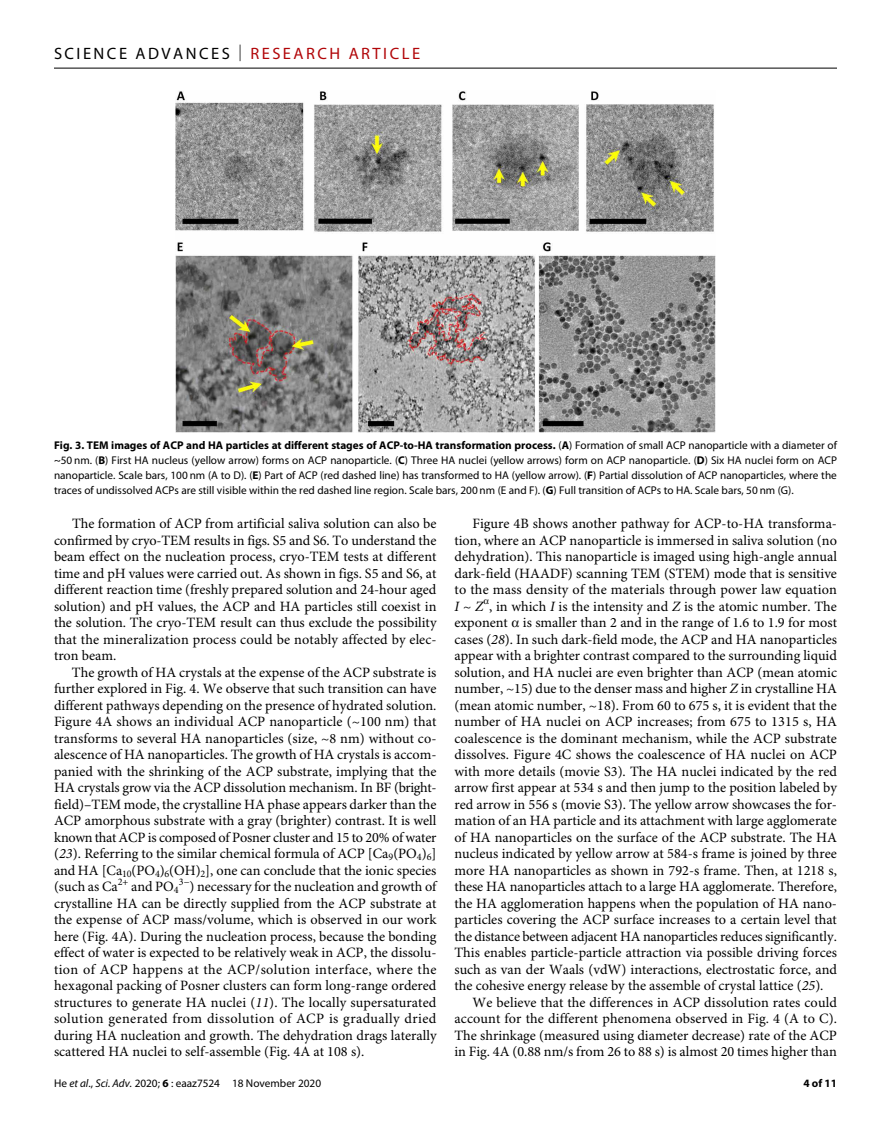
<style>
.page{position:relative;width:891px;height:1134px;background:#fff}
.page>*{position:absolute;margin:0;border:0;box-sizing:border-box;transform-origin:0 0}
.t1{font:16.5px "Myriad Pro";letter-spacing:.15em;color:#000}
.t2{font:14.25px/16.5px "Minion Pro";color:#000;text-align:justify}
.t3{font:11.25px/15px "Myriad Pro";color:#000;text-align:justify}
.t4{font:700 11.25px "Myriad Pro";color:#000}
.s1{font-weight:300}
.s2{color:#b10508}
.s3{font-weight:700}
.s4{font-style:italic}
</style>
<div class="page">
<hr style="left:54px;top:68px;width:783px;height:1px;background:#000">
<img style="left:176px;top:90px;width:540px;height:343px">
<p class="t1" style="left:54px;top:40px;width:368px">SCIENCE ADVANCES <span class="s1">|</span> <span class="s2">RESEARCH ARTICLE</span></p>
<p class="t3" style="left:54px;top:438px;width:785px"><span class="s3">Fig. 3. TEM images of ACP and HA particles at different stages of ACP-to-HA transformation process.</span> (<span class="s3">A</span>) Formation of small ACP nanoparticle with a diameter of ~50 nm. (<span class="s3">B</span>) First HA nucleus (yellow arrow) forms on ACP nanoparticle. (<span class="s3">C</span>) Three HA nuclei (yellow arrows) form on ACP nanoparticle. (<span class="s3">D</span>) Six HA nuclei form on ACP nanoparticle. Scale bars, 100 nm (A to D). (<span class="s3">E</span>) Part of ACP (red dashed line) has transformed to HA (yellow arrow). (<span class="s3">F</span>) Partial dissolution of ACP nanoparticles, where the traces of undissolved ACPs are still visible within the red dashed line region. Scale bars, 200 nm (E and F). (<span class="s3">G</span>) Full transition of ACPs to HA. Scale bars, 50 nm (G).</p>
<p class="t2" style="left:54px;top:517px;width:384px;text-indent:18px">The formation of ACP from artificial saliva solution can also be confirmed by cryo-TEM results in figs. S5 and S6. To understand the beam effect on the nucleation process, cryo-TEM tests at different time and pH values were carried out. As shown in figs. S5 and S6, at different reaction time (freshly prepared solution and 24-hour aged solution) and pH values, the ACP and HA particles still coexist in the solution. The cryo-TEM result can thus exclude the possibility that the mineralization process could be notably affected by elec&shy;tron beam.</p>
<p class="t2" style="left:54px;top:665px;width:384px;text-indent:18px">The growth of HA crystals at the expense of the ACP substrate is further explored in Fig. 4. We observe that such transition can have different pathways depending on the presence of hydrated solution.<br>Figure 4A shows an individual ACP nanoparticle (~100 nm) that transforms to several HA nanoparticles (size, ~8 nm) without co&shy;alescence of HA nanoparticles. The growth of HA crystals is accom&shy;panied with the shrinking of the ACP substrate, implying that the HA crystals grow via the ACP dissolution mechanism. In BF (bright&shy;field)–TEM mode, the crystalline HA phase appears darker than the ACP amorphous substrate with a gray (brighter) contrast. It is well known that ACP is composed of Posner cluster and 15 to 20% of water (<span class="s4">23</span>). Referring to the similar chemical formula of ACP [Ca<sub>9</sub>(PO<sub>4</sub>)<sub>6</sub>] and HA [Ca<sub>10</sub>(PO<sub>4</sub>)<sub>6</sub>(OH)<sub>2</sub>], one can conclude that the ionic species (such as Ca<sup>2+</sup> and PO<sub>4</sub><sup>3−</sup>) necessary for the nucleation and growth of crystalline HA can be directly supplied from the ACP substrate at the expense of ACP mass/volume, which is observed in our work here (Fig. 4A). During the nucleation process, because the bonding effect of water is expected to be relatively weak in ACP, the dissolu&shy;tion of ACP happens at the ACP/solution interface, where the hexagonal packing of Posner clusters can form long-range ordered structures to generate HA nuclei (<span class="s4">11</span>). The locally supersaturated solution generated from dissolution of ACP is gradually dried during HA nucleation and growth. The dehydration drags laterally scattered HA nuclei to self-assemble (Fig. 4A at 108 s).</p>
<p class="t3" style="left:54px;top:1076px;width:269px">He <span class="s4">et al</span>., <span class="s4">Sci. Adv.</span> 2020; <span class="s3">6</span> : eaaz7524 18 November 2020</p>
<p class="t2" style="left:472px;top:517px;width:366px">Figure 4B shows another pathway for ACP-to-HA transforma-</p>
<p class="t2" style="left:454px;top:533px;width:384px">tion, where an ACP nanoparticle is immersed in saliva solution (no</p>
<p class="t2" style="left:454px;top:550px;width:384px">dehydration). This nanoparticle is imaged using high-angle annual</p>
<p class="t2" style="left:454px;top:566px;width:384px">dark-field (HAADF) scanning TEM (STEM) mode that is sensitive</p>
<p class="t2" style="left:454px;top:583px;width:384px">to the mass density of the materials through power law equation</p>
<p class="t2" style="left:454px;top:599px;width:384px"><span class="s4">I</span> ~ <span class="s4">Z</span> , in which <span class="s4">I</span> is the intensity and <span class="s4">Z</span> is the atomic number. The</p>
<p class="t2" style="left:455px;top:616px;width:384px">exponent is smaller than 2 and in the range of 1.6 to 1.9 for most</p>
<p class="t2" style="left:455px;top:632px;width:384px">cases (<span class="s4">28</span>). In such dark-field mode, the ACP and HA nanoparticles</p>
<p class="t2" style="left:455px;top:649px;width:384px">appear with a brighter contrast compared to the surrounding liquid</p>
<p class="t2" style="left:455px;top:665px;width:384px">solution, and HA nuclei are even brighter than ACP (mean atomic</p>
<p class="t2" style="left:455px;top:682px;width:384px">number, ~15) due to the denser mass and higher <span class="s4">Z</span> in crystalline HA</p>
<p class="t2" style="left:455px;top:698px;width:384px">(mean atomic number, ~18). From 60 to 675 s, it is evident that the</p>
<p class="t2" style="left:455px;top:715px;width:384px">number of HA nuclei on ACP increases; from 675 to 1315 s, HA</p>
<p class="t2" style="left:455px;top:731px;width:384px">coalescence is the dominant mechanism, while the ACP substrate</p>
<p class="t2" style="left:455px;top:748px;width:384px">dissolves. Figure 4C shows the coalescence of HA nuclei on ACP</p>
<p class="t2" style="left:455px;top:764px;width:384px">with more details (movie S3). The HA nuclei indicated by the red</p>
<p class="t2" style="left:455px;top:781px;width:384px">arrow first appear at 534 s and then jump to the position labeled by</p>
<p class="t2" style="left:455px;top:797px;width:384px">red arrow in 556 s (movie S3). The yellow arrow showcases the for-</p>
<p class="t2" style="left:455px;top:814px;width:384px">mation of an HA particle and its attachment with large agglomerate</p>
<p class="t2" style="left:455px;top:830px;width:384px">of HA nanoparticles on the surface of the ACP substrate. The HA</p>
<p class="t2" style="left:455px;top:847px;width:384px">nucleus indicated by yellow arrow at 584-s frame is joined by three</p>
<p class="t2" style="left:455px;top:863px;width:384px">more HA nanoparticles as shown in 792-s frame. Then, at 1218 s,</p>
<p class="t2" style="left:455px;top:880px;width:384px">these HA nanoparticles attach to a large HA agglomerate. Therefore,</p>
<p class="t2" style="left:455px;top:896px;width:382px">the HA agglomeration happens when the population of HA nano-</p>
<p class="t2" style="left:455px;top:913px;width:384px">particles covering the ACP surface increases to a certain level that</p>
<p class="t2" style="left:455px;top:929px;width:384px">the distance between adjacent HA nanoparticles reduces significantly.</p>
<p class="t2" style="left:455px;top:946px;width:384px">This enables particle-particle attraction via possible driving forces</p>
<p class="t2" style="left:455px;top:962px;width:384px">such as van der Waals (vdW) interactions, electrostatic force, and</p>
<p class="t2" style="left:455px;top:979px;width:371px">the cohesive energy release by the assemble of crystal lattice (<span class="s4">25</span>).</p>
<p class="t2" style="left:472px;top:995px;width:366px">We believe that the differences in ACP dissolution rates could</p>
<p class="t2" style="left:455px;top:1012px;width:384px">account for the different phenomena observed in Fig. 4 (A to C).</p>
<p class="t2" style="left:455px;top:1028px;width:384px">The shrinkage (measured using diameter decrease) rate of the ACP</p>
<p class="t2" style="left:455px;top:1045px;width:384px">in Fig. 4A (0.88 nm/s from 26 to 88 s) is almost 20 times higher than</p>
<p class="t4" style="left:803px;top:1074px;width:35px">4 of 11</p>
</div>
